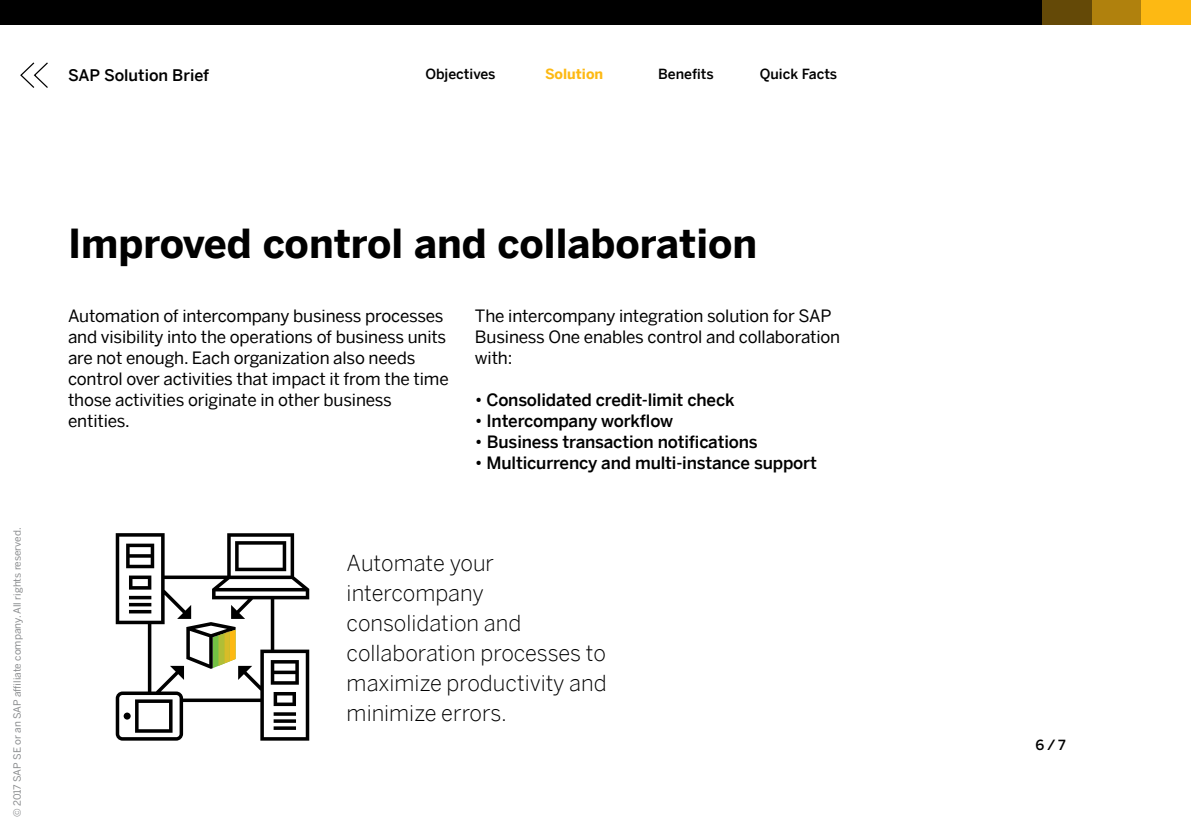
<style>
.page{position:relative;width:1191px;height:840px;background:#fff}
.page>*{position:absolute;margin:0;border:0;box-sizing:border-box;transform-origin:0 0}
.t1{font:700 40px "Benton Sans";color:#000}
.t2{font:300 22px/30px "Benton Sans";color:#000}
.t3{font:17px/21px "Benton Sans";letter-spacing:-.01em;color:#000}
.t4{font:500 17px "Benton Sans";letter-spacing:-.01em;color:#000}
.t5{font:500 16px "Benton Sans";color:#000}
.t6{font:500 14px "Benton Sans";color:#000}
.t7{font:700 14px "Benton Sans";color:#fdb913}
.t8{font:10px "Benton Sans";color:#8a8c8e}
.s1{font-weight:400}
</style>
<div class="page">
<svg style="left:116px;top:533px;width:193px;height:207px"></svg>
<svg style="left:20px;top:62px;width:28px;height:26px"></svg>
<div style="left:0;top:0;width:1191px;height:25px;background:#000"></div>
<div style="left:1141px;top:0;width:50px;height:25px;background:#fdb913"></div>
<div style="left:1091px;top:0;width:50px;height:25px;background:#b0810d"></div>
<div style="left:1042px;top:0;width:49px;height:25px;background:#644907"></div>
<p class="t5" style="left:68px;top:61px;width:143px">SAP Solution Brief</p>
<p class="t6" style="left:425px;top:62px;width:72px">Objectives</p>
<p class="t7" style="left:545px;top:62px;width:60px">Solution</p>
<p class="t6" style="left:658px;top:62px;width:57px">Benefits</p>
<p class="t6" style="left:760px;top:62px;width:79px">Quick Facts</p>
<p class="t8" style="left:9px;top:816px;width:291px;rotate:-90deg">© 2017 SAP SE or an SAP affiliate company. All rights reserved.</p>
<h1 class="t1" style="left:68px;top:209px;width:690px">Improved control and collaboration</h1>
<p class="t3" style="left:68px;top:302px;width:382px">Automation of intercompany business processes and visibility into the operations of business units are not enough. Each organization also needs control over activities that impact it from the time those activities originate in other business entities.</p>
<p class="t3" style="left:475px;top:302px;width:367px">The intercompany integration solution for SAP<br>Business One enables control and collaboration with:</p>
<p class="t4" style="left:475px;top:384px;width:261px"><span class="s1">•</span> Consolidated credit-limit check</p>
<p class="t4" style="left:475px;top:405px;width:200px"><span class="s1">•</span> Intercompany workflow</p>
<p class="t4" style="left:475px;top:426px;width:284px"><span class="s1">•</span> Business transaction notifications</p>
<p class="t4" style="left:475px;top:447px;width:343px"><span class="s1">•</span> Multicurrency and multi-instance support</p>
<p class="t2" style="left:347px;top:545px;width:261px">Automate your intercompany consolidation and collaboration processes to maximize productivity and minimize errors.</p>
<p class="t6" style="left:1035px;top:732px;width:32px">6 / 7</p>
</div>
